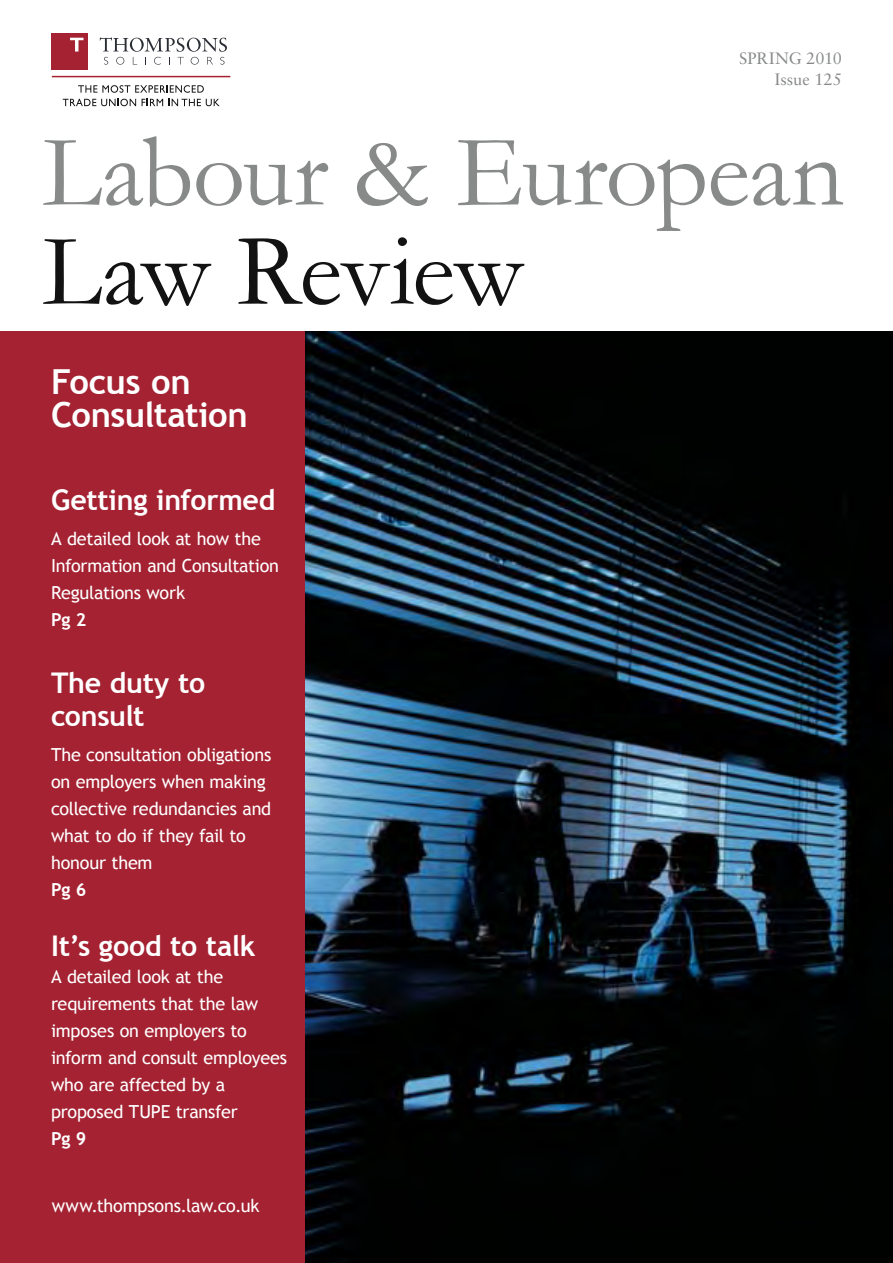
<style>
.page{position:relative;width:893px;height:1263px;background:#fff}
.page>*{position:absolute;margin:0;border:0;box-sizing:border-box;transform-origin:0 0}
.t1{font:103.5px "Garamond";letter-spacing:-.015em;color:#878a89}
.t2{font:103.5px "Garamond";letter-spacing:-.015em;color:#121212}
.t3{font:700 34.5px/33px "Trebuchet MS";letter-spacing:-.015em;color:#fff}
.t4{font:700 28.5px/33px "Trebuchet MS";letter-spacing:-.01em;color:#fff}
.t5{font:18px/27px "Trebuchet MS";letter-spacing:-.015em;color:#fff}
.t6{font:700 18px "Trebuchet MS";color:#fff}
.t7{font:16.5px/21px "Sabon";color:#878a89;text-align:right}
</style>
<div class="page">
<img style="left:304px;top:332px;width:589px;height:931px">
<div style="left:0;top:332px;width:304px;height:931px;background:#a42232"></div>
<div style="left:52px;top:33px;width:36px;height:37px;background:#a42232"></div>
<svg style="left:100px;top:37px;width:127px;height:28px"></svg>
<svg style="left:70px;top:38px;width:13px;height:14px"></svg>
<svg style="left:78px;top:85px;width:126px;height:8px"></svg>
<svg style="left:63px;top:99px;width:73px;height:7px"></svg>
<svg style="left:142px;top:99px;width:21px;height:7px"></svg>
<svg style="left:169px;top:99px;width:51px;height:7px"></svg>
<hr style="left:52px;top:76px;width:178px;height:1px;background:#a42232">
<p class="t7" style="left:739px;top:47px;width:104px">spring 2010<br>Issue 125</p>
<h1 class="t1" style="left:43px;top:110px;width:803px">Labour &amp; European</h1>
<h1 class="t2" style="left:43px;top:209px;width:482px">Law Review</h1>
<h2 class="t3" style="left:51px;top:365px;width:198px">Focus on<br>Consultation</h2>
<h3 class="t4" style="left:51px;top:483px;width:226px">Getting informed</h3>
<p class="t5" style="left:51px;top:526px;width:230px">A detailed look at how the<br>Information and Consultation<br>Regulations work</p>
<p class="t6" style="left:51px;top:609px;width:37px">Pg 2</p>
<h3 class="t4" style="left:51px;top:666px;width:156px">The duty to consult</h3>
<p class="t5" style="left:51px;top:741px;width:222px">The consultation obligations on employers when making collective redundancies and what to do if they fail to honour them</p>
<p class="t6" style="left:51px;top:878px;width:37px">Pg 6</p>
<h3 class="t4" style="left:51px;top:929px;width:206px">It’s good to talk</h3>
<p class="t5" style="left:51px;top:963px;width:238px">A detailed look at the requirements that the law imposes on employers to inform and consult employees who are affected by a proposed TUPE transfer</p>
<p class="t6" style="left:51px;top:1127px;width:37px">Pg 9</p>
<p class="t5" style="left:52px;top:1193px;width:209px">www.thompsons.law.co.uk</p>
</div>
